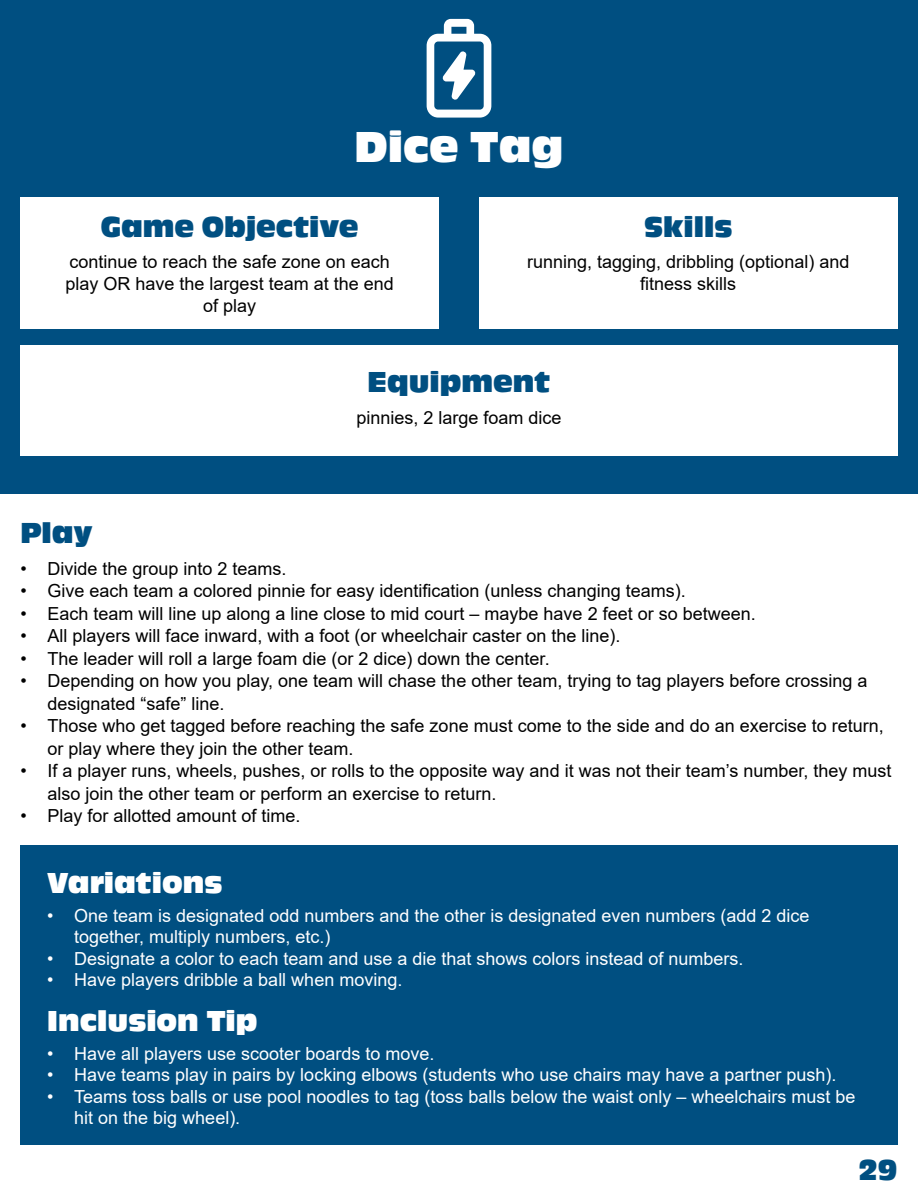
<style>
.page{position:relative;width:918px;height:1188px;background:#fff}
.page>*{position:absolute;margin:0;border:0;box-sizing:border-box;transform-origin:0 0}
.t1{font:45px "Antique Oli Com";color:#fff}
.t2{font:30px "Antique Oli Com";color:#004f81}
.t3{font:30px "Antique Oli Com";color:#fff}
.t4{font:18px/21.6px "Arial";color:#000}
.t5{font:18px/21.6px "Arial";color:#fff}
</style>
<div class="page">
<div style="left:0;top:0;width:918px;height:494px;background:#004f81"></div>
<div style="left:20px;top:197px;width:419px;height:132px;background:#fff"></div>
<div style="left:20px;top:346px;width:878px;height:110px;background:#fff"></div>
<div style="left:20px;top:845px;width:878px;height:300px;background:#004f81"></div>
<div style="left:479px;top:197px;width:419px;height:132px;background:#fff"></div>
<svg style="left:427px;top:19px;width:64px;height:99px"></svg>
<p class="t1" style="left:355px;top:122px;width:210px">Dice Tag</p>
<p class="t2" style="left:101px;top:210px;width:259px">Game Objective</p>
<p class="t2" style="left:644px;top:210px;width:90px">Skills</p>
<p class="t4" style="left:66px;top:251px;width:330px;text-align:center">continue to reach the safe zone on each play OR have the largest team at the end of play</p>
<p class="t4" style="left:527px;top:251px;width:324px;text-align:center">running, tagging, dribbling (optional) and fitness skills</p>
<p class="t2" style="left:368px;top:365px;width:184px">Equipment</p>
<p class="t2" style="left:20px;top:516px;width:74px">Play</p>
<p class="t4" style="left:356px;top:406px;width:207px">pinnies, 2 large foam dice</p>
<p class="t4" style="left:20px;top:557px;width:268px">• Divide the group into 2 teams.</p>
<p class="t4" style="left:20px;top:580px;width:667px">• Give each team a colored pinnie for easy identification (unless changing teams).</p>
<p class="t4" style="left:20px;top:602px;width:737px">• Each team will line up along a line close to mid court – maybe have 2 feet or so between.</p>
<p class="t4" style="left:20px;top:625px;width:602px">• All players will face inward, with a foot (or wheelchair caster on the line).</p>
<p class="t4" style="left:20px;top:647px;width:531px">• The leader will roll a large foam die (or 2 dice) down the center.</p>
<p class="t4" style="left:47px;top:670px;width:822px;line-height:22.5px;text-indent:-27px">• Depending on how you play, one team will chase the other team, trying to tag players before crossing a designated “safe” line.</p>
<p class="t4" style="left:47px;top:715px;width:838px;line-height:22.5px;text-indent:-27px">• Those who get tagged before reaching the safe zone must come to the side and do an exercise to return, or play where they join the other team.</p>
<p class="t4" style="left:47px;top:760px;width:846px;line-height:22.5px;text-indent:-27px">• If a player runs, wheels, pushes, or rolls to the opposite way and it was not their team’s number, they must also join the other team or perform an exercise to return.</p>
<p class="t4" style="left:20px;top:805px;width:282px">• Play for allotted amount of time.</p>
<p class="t3" style="left:47px;top:867px;width:177px">Variations</p>
<p class="t5" style="left:74px;top:904px;width:737px;text-indent:-27px">• One team is designated odd numbers and the other is designated even numbers (add 2 dice together, multiply numbers, etc.)</p>
<p class="t5" style="left:47px;top:947px;width:698px">• Designate a color to each team and use a die that shows colors instead of numbers.</p>
<p class="t5" style="left:47px;top:969px;width:357px">• Have players dribble a ball when moving.</p>
<p class="t3" style="left:47px;top:1005px;width:212px">Inclusion Tip</p>
<p class="t5" style="left:47px;top:1042px;width:389px">• Have all players use scooter boards to move.</p>
<p class="t5" style="left:47px;top:1064px;width:791px">• Have teams play in pairs by locking elbows (students who use chairs may have a partner push).</p>
<p class="t5" style="left:74px;top:1085px;width:783px;text-indent:-27px">• Teams toss balls or use pool noodles to tag (toss balls below the waist only – wheelchairs must be hit on the big wheel).</p>
<p class="t2" style="left:858px;top:1153px;width:41px">29</p>
</div>
